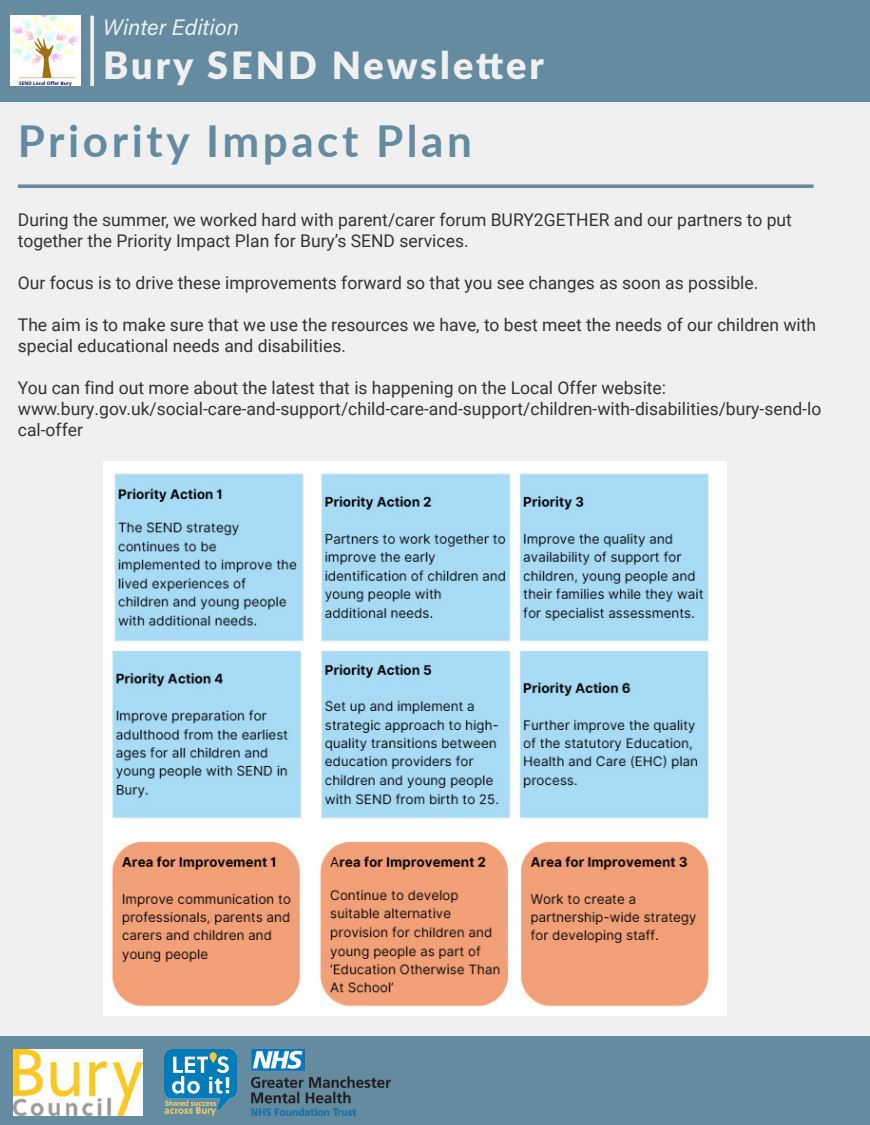
<style>
.page{position:relative;width:870px;height:1125px;background:#fff}
.page>*{position:absolute;margin:0;border:0;box-sizing:border-box;transform-origin:0 0}
.t1{font:700 44px "Lato";letter-spacing:.08em;color:#658ba1}
.t2{font:900 37.75px "Lato";letter-spacing:.08em;color:#f0f0f0}
.t3{font:italic 22.38px "Acumin Pro";color:#f0f0f0}
.t4{font:17.5px/21px "Roboto";color:#333}
</style>
<div class="page">
<div style="left:0;top:0;width:869px;height:1125px;background:#f0f0f0"></div>
<svg style="left:18px;top:184px;width:795px;height:4px;background:#7496a9"></svg>
<div style="left:0;top:1036px;width:869px;height:89px;background:#658ba1"></div>
<img style="left:164px;top:1050px;width:72px;height:66px">
<img style="left:252px;top:1050px;width:138px;height:66px">
<img style="left:13px;top:1050px;width:130px;height:66px">
<div style="left:0;top:0;width:869px;height:101px;background:#658ba1"></div>
<svg style="left:90px;top:16px;width:4px;height:70px"></svg>
<img style="left:10px;top:16px;width:71px;height:70px">
<img style="left:103px;top:461px;width:623px;height:554px">
<p class="t3" style="left:103px;top:11px;width:137px">Winter Edition</p>
<h2 class="t2" style="left:103px;top:37px;width:442px">Bury SEND Newsletter</h2>
<h1 class="t1" style="left:18px;top:109px;width:455px">Priority Impact Plan</h1>
<p class="t4" style="left:18px;top:208px;width:775px">During the summer, we worked hard with parent/carer forum BURY2GETHER and our partners to put together the Priority Impact Plan for Bury’s SEND services.</p>
<p class="t4" style="left:18px;top:271px;width:741px">Our focus is to drive these improvements forward so that you see changes as soon as possible.</p>
<p class="t4" style="left:18px;top:313px;width:799px">The aim is to make sure that we use the resources we have, to best meet the needs of our children with special educational needs and disabilities.</p>
<p class="t4" style="left:18px;top:376px;width:804px">You can find out more about the latest that is happening on the Local Offer website: www.bury.gov.uk/social-care-and-support/child-care-and-support/children-with-disabilities/bury-send-lo cal-offer</p>
</div>
